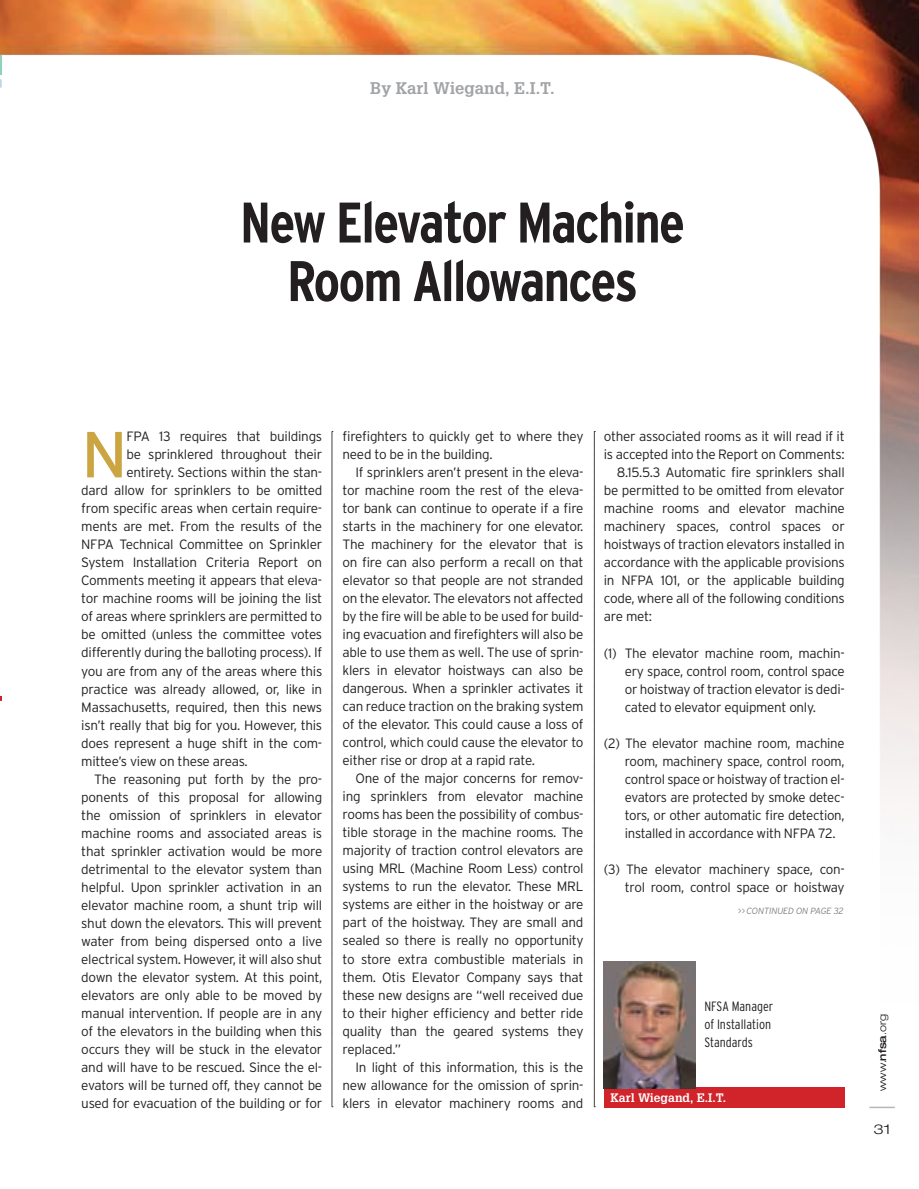
<style>
.page{position:relative;width:919px;height:1189px;background:#fff}
.page>*{position:absolute;margin:0;border:0;box-sizing:border-box;transform-origin:0 0}
.t1{font:64.95px "Interstate";color:#cba542}
.t2{font:700 condensed 57px/58.5px "Interstate";letter-spacing:-.03em;color:#231f20;text-align:center}
.t3{font:700 16.5px "Glypha";color:#a1a3a6}
.t4{font:300 13.5px/18px "Interstate";letter-spacing:-.02em;color:#231f20;text-align:justify}
.t5{font:300 condensed 13.5px/18px "Interstate";color:#231f20}
.t6{font:300 expanded 13.5px "Helvetica Neue";color:#231f20;scale:1.15 1}
.t7{font:700 12px "Glypha";color:#fff}
.t8{font:300 expanded 10.5px "Helvetica Neue";color:#231f20}
.t9{font:italic 300 9px "Interstate";color:#808285}
.s1{font-weight:500}
</style>
<div class="page">
<img style="left:0;top:0;width:918px;height:1005px">
<svg style="left:869px;top:1106px;width:25px;height:1px"></svg>
<svg style="left:331px;top:431px;width:2px;height:676px"></svg>
<svg style="left:593px;top:431px;width:2px;height:676px"></svg>
<div style="left:603px;top:1087px;width:241px;height:20px;background:#d1232a"></div>
<img style="left:603px;top:960px;width:92px;height:128px">
<svg style="left:0;top:0;width:2px;height:12px"></svg>
<p class="t3" style="left:370px;top:78px;width:186px">By Karl Wiegand, E.I.T.</p>
<h2 class="t2" style="left:240px;top:193px;width:446px">New Elevator Machine<br>Room Allowances</h2>
<h1 class="t1" style="left:81px;top:415px;width:48px">N</h1>
<p class="t4" style="left:126px;top:427px;width:197px">FPA 13 requires that buildings</p>
<p class="t4" style="left:126px;top:445px;width:197px">be sprinklered throughout their</p>
<p class="t4" style="left:126px;top:463px;width:197px">entirety. Sections within the stan-</p>
<p class="t4" style="left:81px;top:481px;width:242px">dard allow for sprinklers to be omitted</p>
<p class="t4" style="left:81px;top:499px;width:242px">from specific areas when certain require-</p>
<p class="t4" style="left:81px;top:517px;width:242px">ments are met. From the results of the</p>
<p class="t4" style="left:81px;top:535px;width:242px">NFPA Technical Committee on Sprinkler</p>
<p class="t4" style="left:81px;top:553px;width:242px">System Installation Criteria Report on</p>
<p class="t4" style="left:81px;top:571px;width:242px">Comments meeting it appears that eleva-</p>
<p class="t4" style="left:81px;top:589px;width:242px">tor machine rooms will be joining the list</p>
<p class="t4" style="left:81px;top:607px;width:242px">of areas where sprinklers are permitted to</p>
<p class="t4" style="left:81px;top:625px;width:242px">be omitted (unless the committee votes</p>
<p class="t4" style="left:81px;top:643px;width:242px">differently during the balloting process). If</p>
<p class="t4" style="left:81px;top:661px;width:242px">you are from any of the areas where this</p>
<p class="t4" style="left:81px;top:679px;width:242px">practice was already allowed, or, like in</p>
<p class="t4" style="left:81px;top:697px;width:242px">Massachusetts, required, then this news</p>
<p class="t4" style="left:81px;top:715px;width:242px">isn’t really that big for you. However, this</p>
<p class="t4" style="left:81px;top:733px;width:242px">does represent a huge shift in the com-</p>
<p class="t4" style="left:81px;top:751px;width:168px">mittee’s view on these areas.</p>
<p class="t4" style="left:94px;top:769px;width:229px">The reasoning put forth by the pro-</p>
<p class="t4" style="left:81px;top:787px;width:242px">ponents of this proposal for allowing</p>
<p class="t4" style="left:81px;top:805px;width:242px">the omission of sprinklers in elevator</p>
<p class="t4" style="left:81px;top:823px;width:242px">machine rooms and associated areas is</p>
<p class="t4" style="left:81px;top:841px;width:242px">that sprinkler activation would be more</p>
<p class="t4" style="left:81px;top:859px;width:242px">detrimental to the elevator system than</p>
<p class="t4" style="left:81px;top:877px;width:242px">helpful. Upon sprinkler activation in an</p>
<p class="t4" style="left:81px;top:895px;width:242px">elevator machine room, a shunt trip will</p>
<p class="t4" style="left:81px;top:913px;width:242px">shut down the elevators. This will prevent</p>
<p class="t4" style="left:81px;top:931px;width:242px">water from being dispersed onto a live</p>
<p class="t4" style="left:81px;top:949px;width:242px">electrical system. However, it will also shut</p>
<p class="t4" style="left:81px;top:967px;width:242px">down the elevator system. At this point,</p>
<p class="t4" style="left:81px;top:985px;width:242px">elevators are only able to be moved by</p>
<p class="t4" style="left:81px;top:1003px;width:242px">manual intervention. If people are in any</p>
<p class="t4" style="left:81px;top:1021px;width:242px">of the elevators in the building when this</p>
<p class="t4" style="left:81px;top:1039px;width:242px">occurs they will be stuck in the elevator</p>
<p class="t4" style="left:81px;top:1057px;width:242px">and will have to be rescued. Since the el-</p>
<p class="t4" style="left:81px;top:1075px;width:242px">evators will be turned off, they cannot be</p>
<p class="t4" style="left:81px;top:1093px;width:242px">used for evacuation of the building or for</p>
<p class="t4" style="left:342px;top:427px;width:242px">firefighters to quickly get to where they need to be in the building.</p>
<p class="t4" style="left:342px;top:463px;width:242px;text-indent:13px">If sprinklers aren’t present in the eleva&shy;tor machine room the rest of the eleva&shy;tor bank can continue to operate if a fire starts in the machinery for one elevator.<br>The machinery for the elevator that is on fire can also perform a recall on that elevator so that people are not stranded on the elevator. The elevators not affected by the fire will be able to be used for build&shy;ing evacuation and firefighters will also be able to use them as well. The use of sprin&shy;klers in elevator hoistways can also be dangerous. When a sprinkler activates it can reduce traction on the braking system of the elevator. This could cause a loss of control, which could cause the elevator to either rise or drop at a rapid rate.</p>
<p class="t4" style="left:342px;top:769px;width:242px;text-indent:13px">One of the major concerns for remov&shy;ing sprinklers from elevator machine rooms has been the possibility of combus&shy;tible storage in the machine rooms. The majority of traction control elevators are using MRL (Machine Room Less) control systems to run the elevator. These MRL systems are either in the hoistway or are part of the hoistway. They are small and sealed so there is really no opportunity to store extra combustible materials in them. Otis Elevator Company says that these new designs are “well received due to their higher efficiency and better ride quality than the geared systems they replaced.”</p>
<p class="t4" style="left:342px;top:1057px;width:242px;text-indent:13px">In light of this information, this is the new allowance for the omission of sprin&shy;klers in elevator machinery rooms and</p>
<p class="t4" style="left:603px;top:427px;width:242px">other associated rooms as it will read if it</p>
<p class="t4" style="left:603px;top:445px;width:242px">is accepted into the Report on Comments:</p>
<p class="t4" style="left:616px;top:463px;width:229px">8.15.5.3 Automatic fire sprinklers shall</p>
<p class="t4" style="left:603px;top:481px;width:242px">be permitted to be omitted from elevator</p>
<p class="t4" style="left:603px;top:499px;width:242px">machine rooms and elevator machine</p>
<p class="t4" style="left:603px;top:517px;width:242px">machinery spaces, control spaces or</p>
<p class="t4" style="left:603px;top:535px;width:242px">hoistways of traction elevators installed in</p>
<p class="t4" style="left:603px;top:553px;width:242px">accordance with the applicable provisions</p>
<p class="t4" style="left:603px;top:571px;width:242px">in NFPA 101, or the applicable building</p>
<p class="t4" style="left:603px;top:589px;width:242px">code, where all of the following conditions</p>
<p class="t4" style="left:603px;top:607px;width:50px">are met:</p>
<p class="t4" style="left:624px;top:643px;width:221px;text-indent:-21px">(1) The elevator machine room, machin&shy;ery space, control room, control space or hoistway of traction elevator is dedi&shy;cated to elevator equipment only.</p>
<p class="t4" style="left:624px;top:733px;width:221px;text-indent:-21px">(2) The elevator machine room, machine room, machinery space, control room, control space or hoistway of traction el&shy;evators are protected by smoke detec&shy;tors, or other automatic fire detection, installed in accordance with NFPA 72.</p>
<p class="t4" style="left:603px;top:859px;width:242px;text-align:right">(3) The elevator machinery space, con&shy;trol room, control space or hoistway</p>
<p class="t9" style="left:737px;top:905px;width:11px">&gt; &gt;CONTIN</p>
<p class="t9" style="left:777px;top:905px;width:40px">UEDONPAGE</p>
<p class="t9" style="left:833px;top:905px;width:11px">32</p>
<p class="t5" style="left:704px;top:996px;width:70px">NFSA Manager of Installation<br>Standards</p>
<p class="t7" style="left:610px;top:1089px;width:117px">Karl Wiegand, E.I.T.</p>
<p class="t8" style="left:875px;top:1090px;width:78px;rotate:-90deg">www.<span class="s1">nfsa</span>.org</p>
<p class="t6" style="left:873px;top:1120px;width:17px">31</p>
</div>
